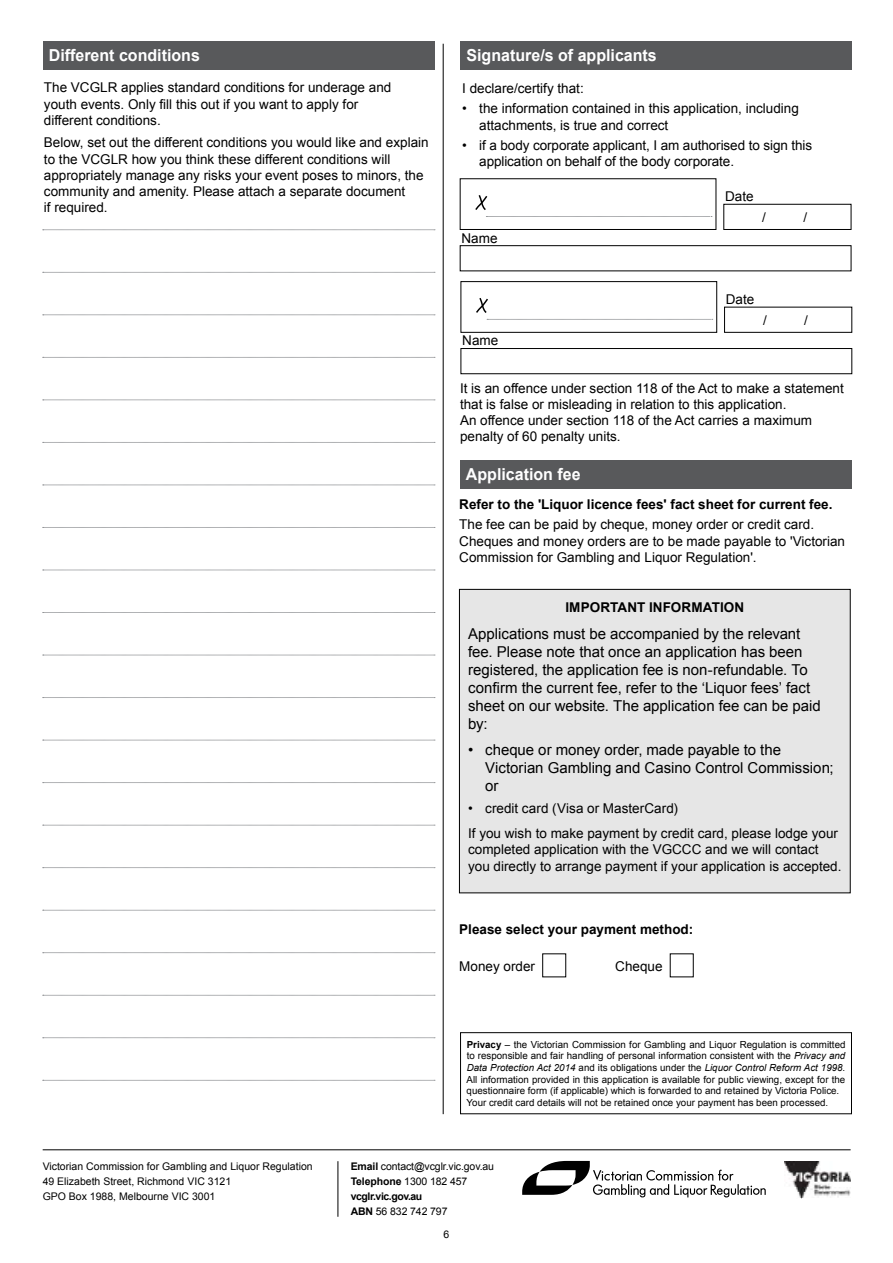
<style>
.page{position:relative;width:893px;height:1263px;background:#fff}
.page>*{position:absolute;margin:0;border:0;box-sizing:border-box;transform-origin:0 0}
.t1{font:700 16.5px "Arial";color:#fff}
.t2{font:15px/18px "Arial";color:#000}
.t3{font:13.5px/16.2px "Arial";color:#000}
.t4{font:700 13.5px "Arial";color:#000}
.t5{font:10.5px/15px "Arial";color:#000}
.t6{font:9.75px/11.7px "Arial";color:#000}
.s1{font-weight:700}
.s2{font-style:italic}
</style>
<div class="page">
<hr style="left:43px;top:1149px;width:808px;height:1px;background:#000">
<hr style="left:338px;top:1161px;width:1px;height:56px;background:#000">
<img style="left:785px;top:1161px;width:66px;height:38px">
<svg style="left:522px;top:1161px;width:244px;height:36px"></svg>
<hr style="left:443px;top:44px;width:1px;height:1070px;background:#000">
<div style="left:459px;top:589px;width:391px;height:304px;background:#e6e6e6"></div>
<div style="left:459px;top:589px;width:391px;height:304px;border:1px solid #000"></div>
<div style="left:460px;top:461px;width:391px;height:28px;background:#58595b"></div>
<div style="left:460px;top:1032px;width:392px;height:82px;border:1px solid #000"></div>
<div style="left:460px;top:245px;width:391px;height:26px;border:1px solid #000"></div>
<div style="left:724px;top:204px;width:127px;height:26px;border:1px solid #000"></div>
<div style="left:460px;top:179px;width:256px;height:51px;border:1px solid #000"></div>
<svg style="left:475px;top:195px;width:237px;height:22px"></svg>
<div style="left:461px;top:41px;width:391px;height:28px;background:#58595b"></div>
<div style="left:461px;top:348px;width:391px;height:26px;border:1px solid #000"></div>
<div style="left:461px;top:281px;width:256px;height:51px;border:1px solid #000"></div>
<svg style="left:476px;top:298px;width:237px;height:22px"></svg>
<div style="left:43px;top:41px;width:391px;height:28px;background:#58595b"></div>
<svg style="left:43px;top:272px;width:392px;height:1px"></svg>
<svg style="left:43px;top:230px;width:392px;height:1px"></svg>
<svg style="left:43px;top:315px;width:392px;height:1px"></svg>
<svg style="left:43px;top:357px;width:392px;height:1px"></svg>
<svg style="left:43px;top:400px;width:392px;height:1px"></svg>
<svg style="left:43px;top:442px;width:392px;height:1px"></svg>
<svg style="left:43px;top:485px;width:392px;height:1px"></svg>
<svg style="left:43px;top:527px;width:392px;height:1px"></svg>
<svg style="left:43px;top:570px;width:392px;height:1px"></svg>
<svg style="left:43px;top:612px;width:392px;height:1px"></svg>
<svg style="left:43px;top:655px;width:392px;height:1px"></svg>
<svg style="left:43px;top:697px;width:392px;height:1px"></svg>
<svg style="left:43px;top:740px;width:392px;height:1px"></svg>
<svg style="left:43px;top:782px;width:392px;height:1px"></svg>
<svg style="left:43px;top:825px;width:392px;height:1px"></svg>
<svg style="left:43px;top:867px;width:392px;height:1px"></svg>
<svg style="left:43px;top:910px;width:392px;height:1px"></svg>
<svg style="left:43px;top:952px;width:392px;height:1px"></svg>
<svg style="left:43px;top:995px;width:392px;height:1px"></svg>
<svg style="left:43px;top:1037px;width:392px;height:1px"></svg>
<svg style="left:43px;top:1080px;width:392px;height:1px"></svg>
<p class="t1" style="left:49px;top:44px;width:153px">Different conditions</p>
<p class="t3" style="left:44px;top:80px;width:349px">The VCGLR applies standard conditions for underage and youth events. Only fill this out if you want to apply for different conditions.</p>
<p class="t3" style="left:44px;top:135px;width:386px">Below, set out the different conditions you would like and explain to the VCGLR how you think these different conditions will appropriately manage any risks your event poses to minors, the community and amenity. Please attach a separate document<br>if required.</p>
<p class="t1" style="left:466px;top:44px;width:192px">Signature/s of applicants</p>
<p class="t3" style="left:462px;top:80px;width:123px">I declare/certify that:</p>
<p class="t3" style="left:479px;top:101px;width:321px;text-indent:-17px">• the information contained in this application, including attachments, is true and correct</p>
<p class="t3" style="left:479px;top:137px;width:334px;text-indent:-17px">• if a body corporate applicant, I am authorised to sign this application on behalf of the body corporate.</p>
<p class="t3" style="left:461px;top:230px;width:38px">Name</p>
<p class="t3" style="left:462px;top:333px;width:38px">Name</p>
<p class="t3" style="left:725px;top:188px;width:30px">Date</p>
<p class="t3" style="left:762px;top:210px;width:5px">/</p>
<p class="t3" style="left:803px;top:210px;width:5px">/</p>
<p class="t3" style="left:726px;top:291px;width:30px">Date</p>
<p class="t3" style="left:763px;top:312px;width:5px">/</p>
<p class="t3" style="left:804px;top:312px;width:5px">/</p>
<p class="t3" style="left:460px;top:380px;width:385px">It is an offence under section 118 of the Act to make a statement that is false or misleading in relation to this application.<br>An offence under section 118 of the Act carries a maximum penalty of 60 penalty units.</p>
<p class="t1" style="left:466px;top:464px;width:116px">Application fee</p>
<p class="t4" style="left:459px;top:495px;width:375px">Refer to the 'Liquor licence fees' fact sheet for current fee.</p>
<p class="t3" style="left:459px;top:517px;width:387px">The fee can be paid by cheque, money order or credit card.<br>Cheques and money orders are to be made payable to 'Victorian<br>Commission for Gambling and Liquor Regulation'.</p>
<p class="t4" style="left:565px;top:598px;width:181px">IMPORTANT INFORMATION</p>
<p class="t2" style="left:468px;top:624px;width:354px">Applications must be accompanied by the relevant fee. Please note that once an application has been registered, the application fee is non-refundable. To confirm the current fee, refer to the ‘Liquor fees’ fact sheet on our website. The application fee can be paid by:</p>
<p class="t2" style="left:485px;top:741px;width:350px;text-indent:-17px">• cheque or money order, made payable to the<br>Victorian Gambling and Casino Control Commission; or</p>
<p class="t3" style="left:468px;top:796px;width:371px;line-height:24.8px">• credit card (Visa or MasterCard)<br>If you wish to make payment by credit card, please lodge your</p>
<p class="t3" style="left:468px;top:842px;width:375px">completed application with the VGCCC and we will contact you directly to arrange payment if your application is accepted.</p>
<p class="t4" style="left:459px;top:920px;width:236px">Please select your payment method:</p>
<p class="t3" style="left:459px;top:958px;width:77px">Money order</p>
<p class="t3" style="left:615px;top:958px;width:49px">Cheque</p>
<p class="t6" style="left:467px;top:1038px;width:380px"><span class="s1">Privacy</span> – the Victorian Commission for Gambling and Liquor Regulation is committed to responsible and fair handling of personal information consistent with the <span class="s2">Privacy and Data Protection Act 2014</span> and its obligations under the <span class="s2">Liquor Control Reform Act 1998</span>.<br>All information provided in this application is available for public viewing, except for the questionnaire form (if applicable) which is forwarded to and retained by Victoria Police.<br>Your credit card details will not be retained once your payment has been processed.</p>
<p class="t5" style="left:43px;top:1159px;width:271px">Victorian Commission for Gambling and Liquor Regulation<br>49 Elizabeth Street, Richmond VIC 3121<br>GPO Box 1988, Melbourne VIC 3001</p>
<p class="t5" style="left:351px;top:1159px;width:145px"><span class="s1">Email</span> contact@vcglr.vic.gov.au<br><span class="s1">Telephone</span> 1300 182 457 <span class="s1">vcglr.vic.gov.au<br>ABN</span> 56 832 742 797</p>
<p class="t5" style="left:444px;top:1227px;width:7px">6</p>
</div>
